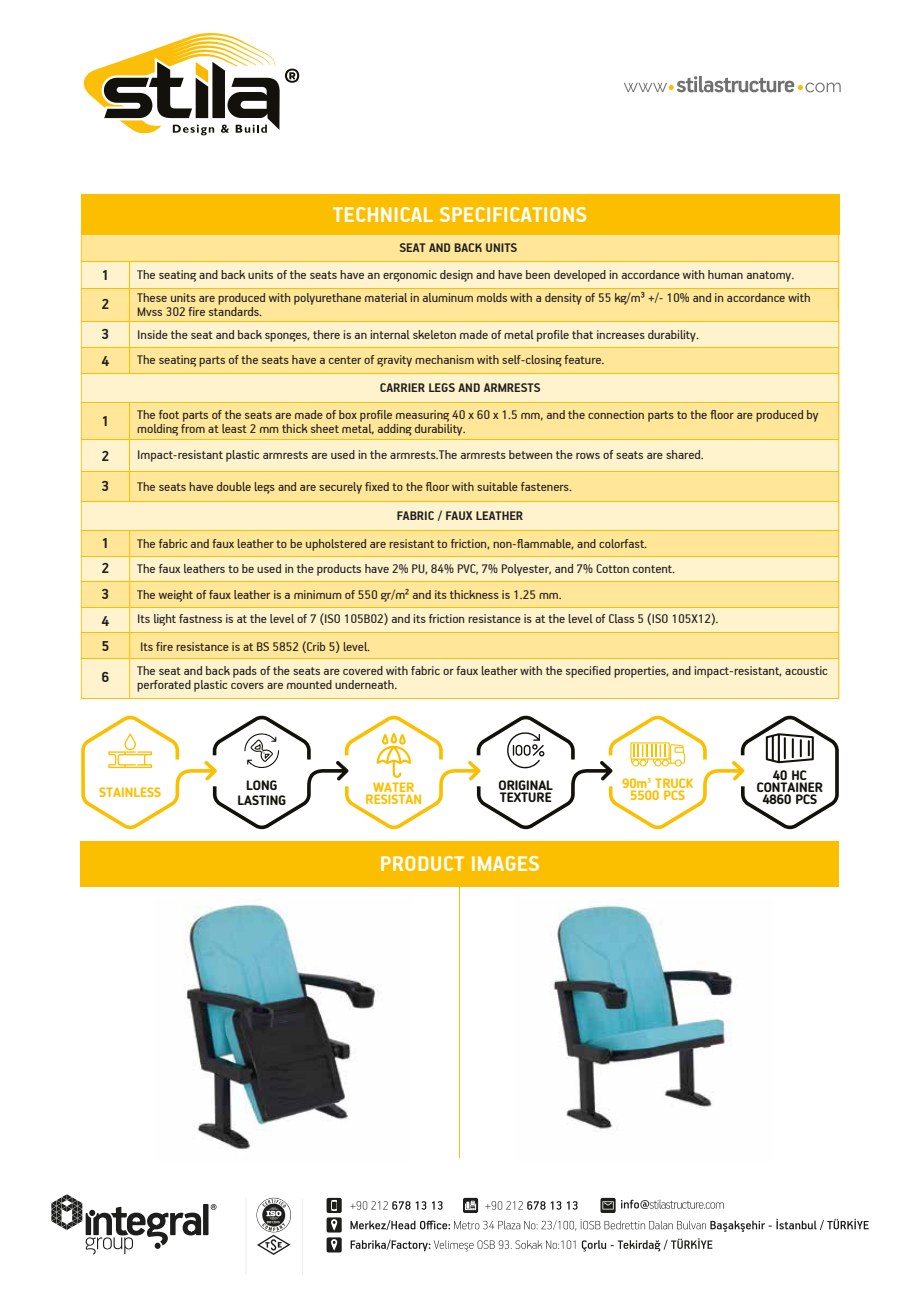
<style>
.page{position:relative;width:920px;height:1290px;background:#fff}
.page>*{position:absolute;margin:0;border:0;box-sizing:border-box;transform-origin:0 0}
.t1{font:700 24.15px "PF Handbook Pro";letter-spacing:.005em;color:#fff}
.t2{font:700 16.2px/26px "PF Handbook Pro";color:#1d1d1b}
.t3{font:14.1px/23px "PF Handbook Pro";color:#1d1d1b}
.t4{font:700 14.1px "PF Handbook Pro";color:#1d1d1b}
.t5{font:700 13.5px/12px "Blogger Sans";color:#13110c;text-align:center}
.t6{font:700 13.5px/12px "Blogger Sans";color:#fcbf00;text-align:center}
</style>
<div class="page">
<div style="left:327px;top:1198px;width:15px;height:15px;background:#1d1d1b;border-radius:2px"></div>
<svg style="left:331px;top:1199px;width:6px;height:12px"></svg>
<svg style="left:463px;top:1198px;width:15px;height:15px"></svg>
<svg style="left:465px;top:1201px;width:11px;height:9px"></svg>
<div style="left:600px;top:1198px;width:16px;height:15px;background:#1d1d1b;border-radius:2px"></div>
<svg style="left:602px;top:1201px;width:12px;height:8px"></svg>
<div style="left:327px;top:1217px;width:15px;height:15px;background:#1d1d1b;border-radius:2px"></div>
<div style="left:327px;top:1237px;width:15px;height:15px;background:#1d1d1b;border-radius:2px"></div>
<svg style="left:331px;top:1219px;width:6px;height:12px"></svg>
<svg style="left:331px;top:1239px;width:6px;height:12px"></svg>
<div style="left:257px;top:1198px;width:34px;height:34px;border:1px solid #1d1d1b;border-radius:50%"></div>
<svg style="left:257px;top:1199px;width:33px;height:56px"></svg>
<hr style="left:302px;top:1198px;width:1px;height:76px;background:#ededed">
<hr style="left:246px;top:1198px;width:1px;height:76px;background:#ededed">
<svg style="left:350px;top:1201px;width:93px;height:9px"></svg>
<svg style="left:485px;top:1201px;width:92px;height:9px"></svg>
<svg style="left:621px;top:1199px;width:103px;height:10px"></svg>
<svg style="left:350px;top:1219px;width:519px;height:13px"></svg>
<svg style="left:351px;top:1240px;width:224px;height:11px"></svg>
<svg style="left:582px;top:1238px;width:130px;height:13px"></svg>
<div style="left:203px;top:1204px;width:5px;height:31px;background:#1d1d1b"></div>
<svg style="left:51px;top:1194px;width:150px;height:60px"></svg>
<svg style="left:211px;top:1204px;width:5px;height:6px"></svg>
<div style="left:81px;top:841px;width:758px;height:46px;background:#fcbf00"></div>
<svg style="left:624px;top:76px;width:217px;height:16px"></svg>
<svg style="left:84px;top:33px;width:215px;height:102px"></svg>
<svg style="left:81px;top:235px;width:758px;height:464px;background:#feebad"></svg>
<hr style="left:81px;top:373px;width:758px;height:1px;background:#fcbe00">
<hr style="left:81px;top:261px;width:758px;height:1px;background:#fcbe00">
<hr style="left:81px;top:321px;width:758px;height:1px;background:#fcbe00">
<div style="left:81px;top:195px;width:758px;height:40px;background:#fcbf00"></div>
<hr style="left:129px;top:262px;width:1px;height:111px;background:#fcbe00">
<svg style="left:81px;top:716px;width:758px;height:113px"></svg>
<hr style="left:459px;top:880px;width:1px;height:278px;background:#fcbe01">
<img style="left:184px;top:904px;width:194px;height:246px">
<img style="left:553px;top:905px;width:180px;height:227px">
<h1 class="t1" style="left:333px;top:200px;width:256px">TECHNICAL SPECIFICATIONS</h1>
<p class="t2" style="left:101px;top:260px;width:10px;line-height:28.8px">1<br>2</p>
<p class="t2" style="left:101px;top:320px;width:10px;line-height:26.7px">3<br>4</p>
<p class="t2" style="left:101px;top:404px;width:10px;line-height:34.2px">1<br>2</p>
<p class="t2" style="left:101px;top:472px;width:10px">3</p>
<p class="t2" style="left:101px;top:530px;width:10px;text-align:justify">1<br>2<br>3<br>4</p>
<p class="t2" style="left:101px;top:629px;width:10px;line-height:31.5px">5<br>6</p>
<p class="t4" style="left:399px;top:240px;width:120px">SEAT AND BACK UNITS</p>
<p class="t3" style="left:137px;top:263px;width:675px">The seating and back units of the seats have an ergonomic design and have been developed in accordance with human anatomy.<br>These units are produced with polyurethane material in aluminum molds with a density of 55 kg/m³ +/- 10% and in accordance with</p>
<p class="t3" style="left:137px;top:300px;width:563px">Mvss 302 fire standards.<br>Inside the seat and back sponges, there is an internal skeleton made of metal profile that increases durability.</p>
<p class="t3" style="left:137px;top:348px;width:469px">The seating parts of the seats have a center of gravity mechanism with self-closing feature.</p>
<p class="t4" style="left:380px;top:379px;width:162px">CARRIER LEGS AND ARMRESTS</p>
<p class="t3" style="left:137px;top:407px;width:683px;line-height:14.1px">The foot parts of the seats are made of box profile measuring 40 x 60 x 1.5 mm, and the connection parts to the floor are produced by molding from at least 2 mm thick sheet metal, adding durability.</p>
<p class="t3" style="left:137px;top:442px;width:568px">Impact-resistant plastic armrests are used in the armrests.The armrests between the rows of seats are shared.</p>
<p class="t3" style="left:137px;top:475px;width:436px">The seats have double legs and are securely fixed to the floor with suitable fasteners.</p>
<p class="t4" style="left:397px;top:507px;width:128px">FABRIC / FAUX LEATHER</p>
<p class="t3" style="left:137px;top:530px;width:539px;line-height:25.5px">The fabric and faux leather to be upholstered are resistant to friction, non-flammable, and colorfast.<br>The faux leathers to be used in the products have 2% PU, 84% PVC, 7% Polyester, and 7% Cotton content.<br>The weight of faux leather is a minimum of 550 gr/m² and its thickness is 1.25 mm.</p>
<p class="t3" style="left:137px;top:605px;width:583px;line-height:27.3px">Its light fastness is at the level of 7 (ISO 105B02) and its friction resistance is at the level of Class 5 (ISO 105X12).<br>Its fire resistance is at BS 5852 (Crib 5) level.</p>
<p class="t3" style="left:137px;top:663px;width:692px;line-height:14.1px">The seat and back pads of the seats are covered with fabric or faux leather with the specified properties, and impact-resistant, acoustic perforated plastic covers are mounted underneath.</p>
<p class="t6" style="left:99px;top:786px;width:64px">STAINLESS</p>
<p class="t5" style="left:237px;top:777px;width:50px;line-height:15px">LONG<br>LASTING</p>
<p class="t6" style="left:365px;top:781px;width:58px">WATER<br>RESISTAN</p>
<p class="t5" style="left:498px;top:779px;width:56px;text-align:left">ORIGINAL<br>TEXTURE</p>
<p class="t6" style="left:622px;top:778px;width:73px">90m³ TRUCK<br>5500 PCS</p>
<p class="t5" style="left:757px;top:769px;width:68px">40 HC<br>CONTAINER<br>4860 PCS</p>
<h1 class="t1" style="left:380px;top:849px;width:162px">PRODUCT IMAGES</h1>
</div>
